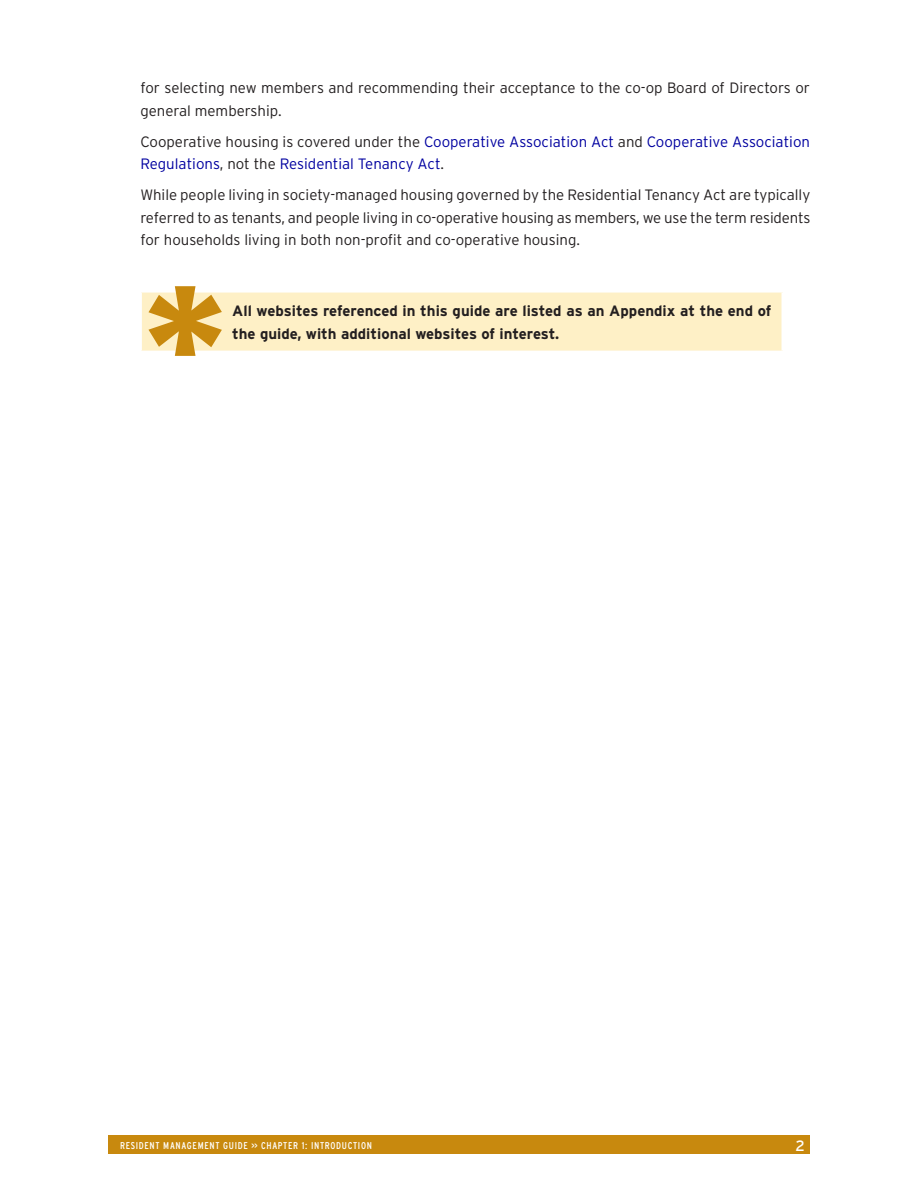
<style>
.page{position:relative;width:918px;height:1188px;background:#fff}
.page>*{position:absolute;margin:0;border:0;box-sizing:border-box;transform-origin:0 0}
.t1{font:300 15px/22.5px "Interstate";color:#231f20}
.t2{font:300 15px/22.5px "Interstate";color:#0000a0}
.t3{font:700 15px/22.5px "Interstate";color:#231f20}
.t4{font:15px "Interstate";color:#fff}
.t5{font:condensed 9.9px "Interstate";letter-spacing:.07em;color:#fff}
.s1{color:#231f20}
</style>
<div class="page">
<div style="left:108px;top:1136px;width:702px;height:18px;background:#c8890e"></div>
<div style="left:141px;top:292px;width:641px;height:59px;background:#fef0c6"></div>
<hr style="left:140px;top:291px;width:643px;height:2px;background:#fff">
<hr style="left:140px;top:293px;width:2px;height:58px;background:#fff">
<svg style="left:148px;top:286px;width:74px;height:70px"></svg>
<p class="t1" style="left:140px;top:76px;width:671px">for selecting new members and recommending their acceptance to the co-op Board of Directors or general membership.</p>
<p class="t2" style="left:140px;top:130px;width:671px"><span class="s1">Cooperative housing is covered under the</span> Cooperative Association Act <span class="s1">and</span> Cooperative Association<br>Regulations<span class="s1">, not the</span> Residential Tenancy Act<span class="s1">.</span></p>
<p class="t1" style="left:140px;top:184px;width:672px;text-align:justify">While people living in society-managed housing governed by the Residential Tenancy Act are typically referred to as tenants, and people living in co-operative housing as members, we use the term residents for households living in both non-profit and co-operative housing.</p>
<p class="t3" style="left:232px;top:300px;width:541px">All websites referenced in this guide are listed as an Appendix at the end of the guide, with additional websites of interest.</p>
<p class="t5" style="left:120px;top:1139px;width:254px">RESIDENT MANAGEMENT GUIDE &gt;&gt; CHAPTER 1: INTRODUCTION</p>
<p class="t4" style="left:796px;top:1136px;width:11px">2</p>
</div>
